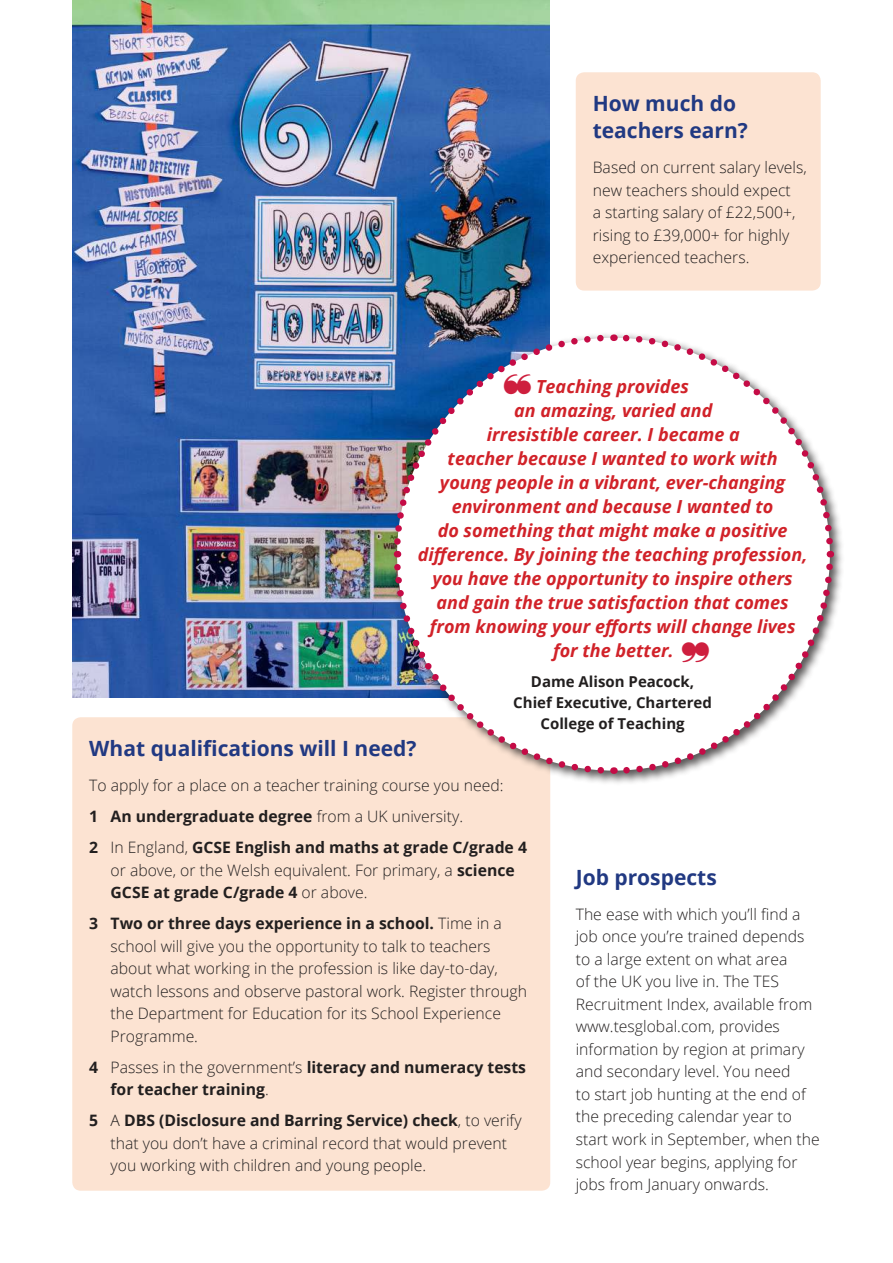
<style>
.page{position:relative;width:893px;height:1263px;background:#fff}
.page>*{position:absolute;margin:0;border:0;box-sizing:border-box;transform-origin:0 0}
.t1{font:700 21px/27px "Open Sans";color:#213982}
.t2{font:italic 700 18px/24px "Open Sans";color:#d12229;text-align:center}
.t3{font:300 15.75px/22.5px "Open Sans";color:#221f1f}
.t4{font:700 15.75px/22.5px "Open Sans";color:#221f1f}
.t5{font:700 15px/21px "Open Sans";color:#221f1f;text-align:center}
.s1{font-weight:700}
.s2{font-weight:300}
</style>
<div class="page">
<img style="left:72px;top:0;width:477px;height:698px">
<div style="left:72px;top:717px;width:478px;height:474px;background:#fce3d2;border-radius:9px"></div>
<div style="left:576px;top:72px;width:245px;height:219px;background:#fce3d2;border-radius:9px"></div>
<div style="left:390px;top:331px;width:455px;height:455px;background:#221f1f;opacity:.75"></div>
<div style="left:397px;top:338px;width:433px;height:433px;background:#fff;border-radius:50%"></div>
<svg style="left:620px;top:554px;width:216px;height:223px"></svg>
<svg style="left:613px;top:331px;width:223px;height:217px"></svg>
<svg style="left:390px;top:331px;width:217px;height:223px"></svg>
<svg style="left:390px;top:560px;width:224px;height:217px"></svg>
<svg style="left:504px;top:374px;width:27px;height:20px"></svg>
<svg style="left:682px;top:642px;width:27px;height:20px"></svg>
<h1 class="t1" style="left:593px;top:89px;width:157px">How much do teachers earn?</h1>
<p class="t3" style="left:593px;top:158px;width:216px">Based on current salary levels, new teachers should expect<br>a starting salary of £22,500+, rising to £39,000+ for highly experienced teachers.</p>
<p class="t2" style="left:418px;top:377px;width:391px">Teaching provides<br>an amazing, varied and<br>irresistible career. I became a<br>teacher because I wanted to work with<br>young people in a vibrant, ever-changing environment and because I wanted to<br>do something that might make a positive difference. By joining the teaching profession, you have the opportunity to inspire others and gain the true satisfaction that comes from knowing your efforts will change lives for the better.</p>
<p class="t5" style="left:513px;top:672px;width:200px">Dame alison Peacock,<br>Chief Executive, Chartered<br>College of Teaching</p>
<h1 class="t1" style="left:89px;top:734px;width:329px">What qualifications will I need?</h1>
<p class="t3" style="left:89px;top:771px;width:439px;line-height:31px">To apply for a place on a teacher training course you need:<br><span class="s1">1 an undergraduate degree</span> from a UK university.<br><span class="s1">2</span> In England, <span class="s1">GCSE English and maths at grade C/grade 4</span></p>
<p class="t3" style="left:111px;top:860px;width:406px">or above, or the Welsh equivalent. For primary, a <span class="s1">science<br>GCSE at grade C/grade 4</span> or above.</p>
<p class="t3" style="left:111px;top:914px;width:418px;text-indent:-21px"><span class="s1">3 Two or three days experience in a school.</span> Time in a school will give you the opportunity to talk to teachers about what working in the profession is like day-to-day, watch lessons and observe pastoral work. Register through the Department for Education for its School Experience Programme.</p>
<p class="t4" style="left:111px;top:1055px;width:417px;text-indent:-21px">4 <span class="s2">Passes in the government’s</span> literacy and numeracy tests for teacher training<span class="s2">.</span></p>
<p class="t3" style="left:111px;top:1111px;width:412px;text-indent:-21px"><span class="s1">5</span> A <span class="s1">DBs (Disclosure and Barring service) check</span>, to verify that you don’t have a criminal record that would prevent you working with children and young people.</p>
<h1 class="t1" style="left:576px;top:866px;width:143px">Job prospects</h1>
<p class="t3" style="left:576px;top:902px;width:245px">The ease with which you’ll find a job once you’re trained depends to a large extent on what area<br>of the UK you live in. The TES<br>Recruitment Index, available from www.tesglobal.com, provides information by region at primary and secondary level. You need<br>to start job hunting at the end of the preceding calendar year to start work in September, when the school year begins, applying for jobs from January onwards.</p>
</div>
